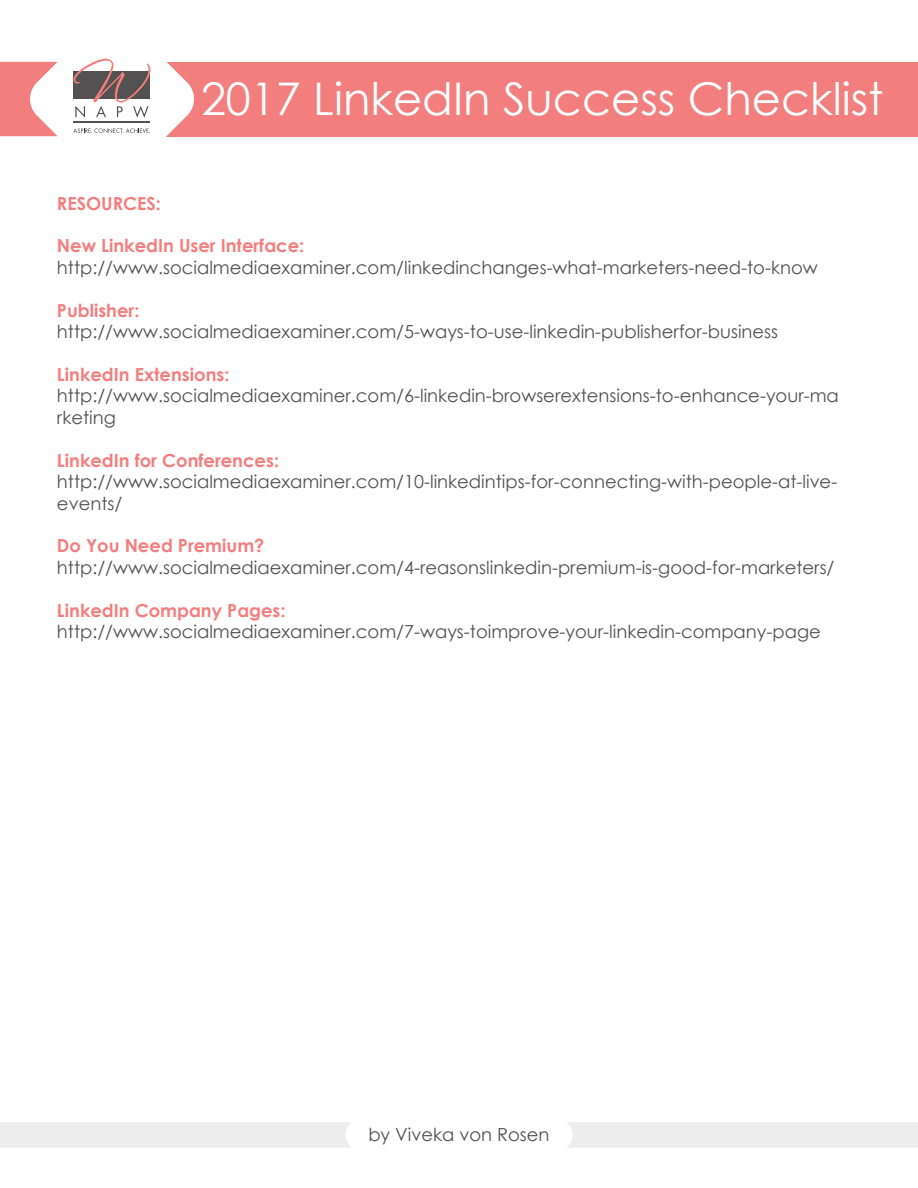
<style>
.page{position:relative;width:918px;height:1188px;background:#fff}
.page>*{position:absolute;margin:0;border:0;box-sizing:border-box;transform-origin:0 0}
.t1{font:45px "Century Gothic";color:#fff}
.t2{font:18px/21.6px "Century Gothic";color:#535151}
.t3{font:700 18px "Century Gothic";color:#f37e7e}
</style>
<div class="page">
<div style="left:51px;top:62px;width:867px;height:74px;background:#f37e7e"></div>
<svg style="left:0;top:58px;width:196px;height:79px;fill:#fff"></svg>
<hr style="left:73px;top:121px;width:77px;height:2px;background:#535151">
<svg style="left:73px;top:59px;width:77px;height:59px;background:#b1a6a6"></svg>
<svg style="left:73px;top:128px;width:77px;height:5px"></svg>
<svg style="left:0;top:62px;width:58px;height:74px"></svg>
<svg style="left:0;top:1122px;width:918px;height:26px"></svg>
<h1 class="t1" style="left:201px;top:67px;width:684px">2017 LinkedIn Success Checklist</h1>
<p class="t3" style="left:57px;top:190px;width:106px">RESOURCES:</p>
<p class="t3" style="left:57px;top:232px;width:249px">New LinkedIn User Interface:</p>
<p class="t2" style="left:57px;top:256px;width:762px">http://www.socialmediaexaminer.com/linkedinchanges-what-marketers-need-to-know</p>
<p class="t3" style="left:57px;top:296px;width:84px">Publisher:</p>
<p class="t2" style="left:57px;top:321px;width:723px">http://www.socialmediaexaminer.com/5-ways-to-use-linkedin-publisherfor-business</p>
<p class="t3" style="left:57px;top:361px;width:174px">LinkedIn Extensions:</p>
<p class="t2" style="left:57px;top:385px;width:783px">http://www.socialmediaexaminer.com/6-linkedin-browserextensions-to-enhance-your-ma rketing</p>
<p class="t3" style="left:57px;top:446px;width:224px">LinkedIn for Conferences:</p>
<p class="t2" style="left:57px;top:471px;width:782px">http://www.socialmediaexaminer.com/10-linkedintips-for-connecting-with-people-at-live&shy;events/</p>
<p class="t3" style="left:57px;top:532px;width:209px">Do You Need Premium?</p>
<p class="t2" style="left:57px;top:556px;width:779px">http://www.socialmediaexaminer.com/4-reasonslinkedin-premium-is-good-for-marketers/</p>
<p class="t3" style="left:57px;top:596px;width:230px">LinkedIn Company Pages:</p>
<p class="t2" style="left:57px;top:621px;width:765px">http://www.socialmediaexaminer.com/7-ways-toimprove-your-linkedin-company-page</p>
<p class="t2" style="left:368px;top:1124px;width:183px">by Viveka von Rosen</p>
</div>
